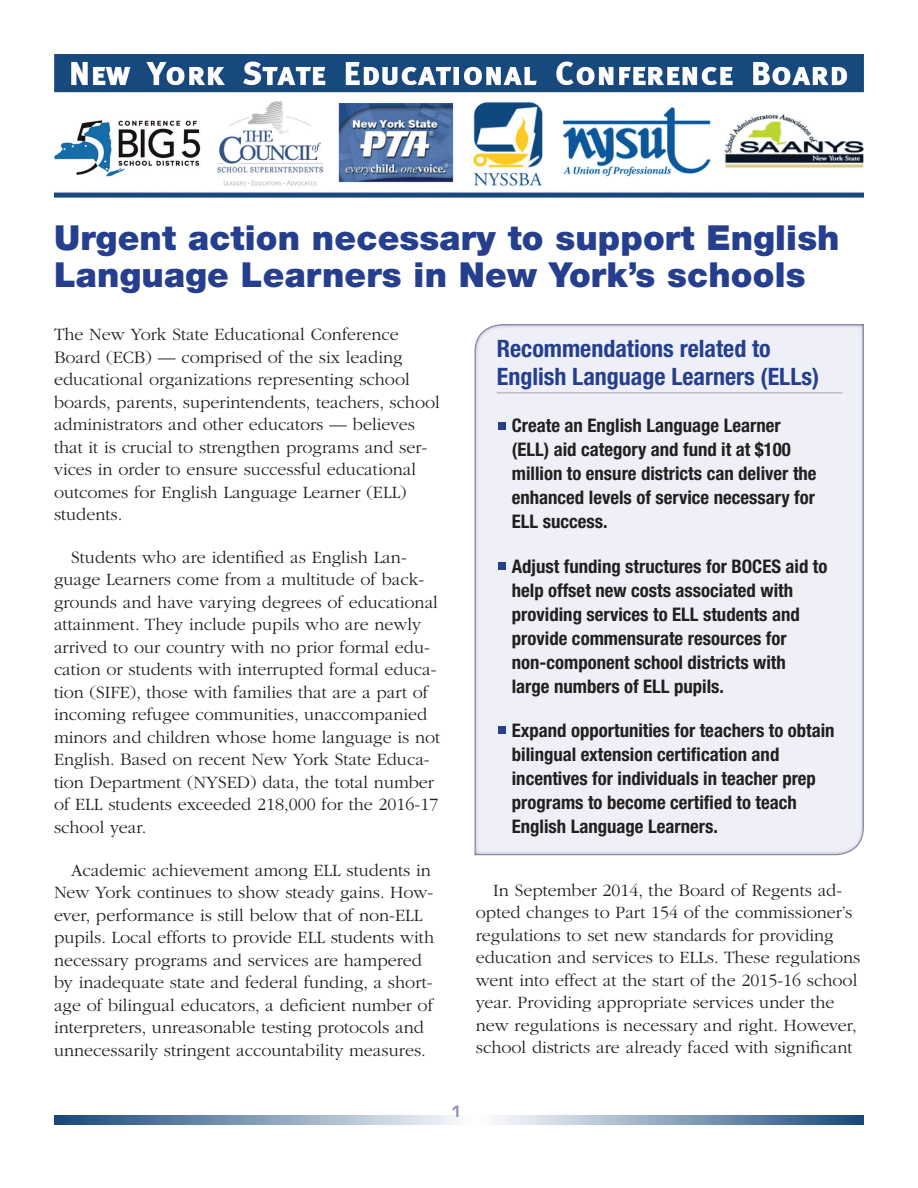
<style>
.page{position:relative;width:918px;height:1188px;background:#fff}
.page>*{position:absolute;margin:0;border:0;box-sizing:border-box;transform-origin:0 0}
.t1{font:900 34.5px/37.5px "Helvetica Neue LT Std";letter-spacing:.005em;color:#253f8e}
.sidebar_head{font:700 condensed 24px/28.5px "Helvetica Neue LT Std";color:#253f8e}
.sidebar_bullets{font:700 condensed 18.75px/24px "Helvetica Neue LT Std";color:#231f20}
.body_txt{font:300 18px/22.5px "ITC Garamond Std";color:#231f20}
.subhead-italic{font:600 15px "Eurostile LT Std";color:#8688ba}
</style>
<div class="page">
<div style="left:461px;top:318px;width:404px;height:539px;background:#231f20;opacity:.5"></div>
<img style="left:54px;top:54px;width:810px;height:144px">
<svg style="left:54px;top:1115px;width:810px;height:10px;background:#8ba3bd"></svg>
<hr style="left:497px;top:392px;width:345px;height:1px;background:#bcbdc0">
<div style="left:498px;top:422px;width:8px;height:7px;background:#253f8e"></div>
<div style="left:498px;top:562px;width:8px;height:8px;background:#253f8e"></div>
<div style="left:498px;top:726px;width:8px;height:8px;background:#253f8e"></div>
<p class="t1" style="left:54px;top:218px;width:787px">Urgent action necessary to support English<br>Language Learners in New York’s schools</p>
<p class="body_txt" style="left:54px;top:324px;width:387px">The New York State Educational Conference Board (ECB) — comprised of the six leading educational organizations representing school boards, parents, superintendents, teachers, school administrators and other educators — believes that it is crucial to strengthen programs and ser&shy;vices in order to ensure successful educational outcomes for English Language Learner (ELL) students.</p>
<p class="body_txt" style="left:54px;top:546px;width:388px;text-indent:17px">Students who are identified as English Lan&shy;guage Learners come from a multitude of back&shy;grounds and have varying degrees of educational attainment. They include pupils who are newly arrived to our country with no prior formal edu&shy;cation or students with interrupted formal educa&shy;tion (SIFE), those with families that are a part of incoming refugee communities, unaccompanied minors and children whose home language is not English. Based on recent New York State Educa&shy;tion Department (NYSED) data, the total number of ELL students exceeded 218,000 for the 2016-17 school year.</p>
<p class="body_txt" style="left:54px;top:859px;width:382px;text-indent:17px">Academic achievement among ELL students in New York continues to show steady gains. How&shy;ever, performance is still below that of non-ELL pupils. Local efforts to provide ELL students with necessary programs and services are hampered by inadequate state and federal funding, a short&shy;age of bilingual educators, a deficient number of interpreters, unreasonable testing protocols and unnecessarily stringent accountability measures.</p>
<p class="sidebar_head" style="left:497px;top:334px;width:324px">Recommendations related to<br>English Language Learners (ELLs)</p>
<p class="sidebar_bullets" style="left:512px;top:414px;width:306px">Create an English Language Learner (ELL) aid category and fund it at $100 million to ensure districts can deliver the enhanced levels of service necessary for ELL success.</p>
<p class="sidebar_bullets" style="left:512px;top:554px;width:317px">Adjust funding structures for BOCES aid to help offset new costs associated with providing services to ELL students and provide commensurate resources for non-component school districts with large numbers of ELL pupils.</p>
<p class="sidebar_bullets" style="left:512px;top:718px;width:324px">Expand opportunities for teachers to obtain bilingual extension certification and incentives for individuals in teacher prep programs to become certified to teach English Language Learners.</p>
<p class="body_txt" style="left:476px;top:879px;width:386px;text-indent:17px">In September 2014, the Board of Regents ad&shy;opted changes to Part 154 of the commissioner’s regulations to set new standards for providing education and services to ELLs. These regulations went into effect at the start of the 2015-16 school year. Providing appropriate services under the new regulations is necessary and right. However, school districts are already faced with significant</p>
<p class="subhead-italic" style="left:451px;top:1102px;width:12px">1</p>
</div>
